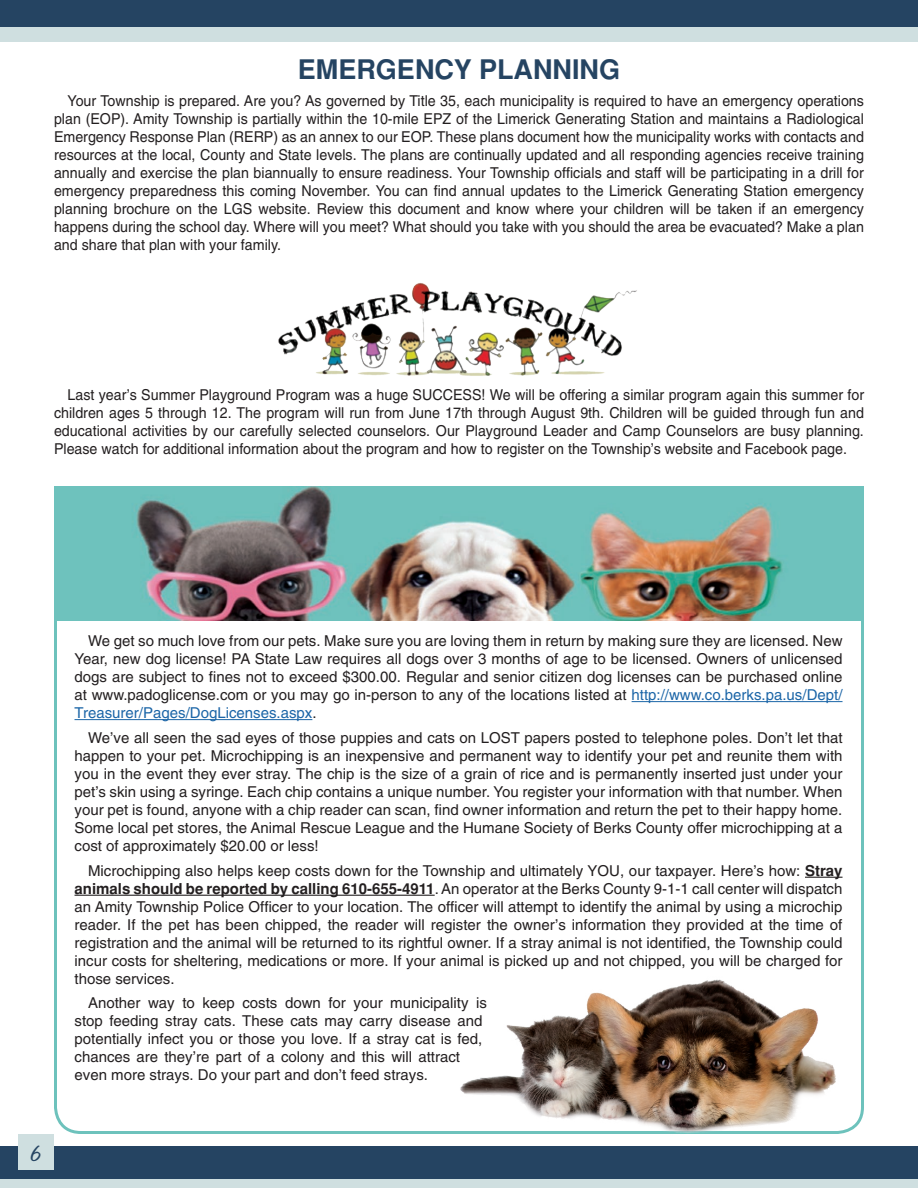
<style>
.page{position:relative;width:918px;height:1188px;background:#fff}
.page>*{position:absolute;margin:0;border:0;box-sizing:border-box;transform-origin:0 0}
.Body_Copy{font:700 27px "Helvetica";color:#254462}
.t1{font:24px "Freehand 575 BT Regular B";color:#254462}
.Body_Copy-2{font:15px/18px "Helvetica";color:#231f20;text-align:justify}
.Body_Copy-3{font:15px/18px "Helvetica";color:#231f20;text-align:justify;scale:.95 1}
.s1{color:#1b65a7}
.s2{font-weight:700}
</style>
<div class="page">
<div style="left:0;top:1146px;width:918px;height:33px;background:#254462"></div>
<div style="left:0;top:1179px;width:918px;height:9px;background:#cfdfe0"></div>
<div style="left:0;top:0;width:918px;height:32px;background:#254462"></div>
<div style="left:0;top:27px;width:918px;height:15px;background:#cfdfe0"></div>
<div style="left:18px;top:1134px;width:36px;height:36px;background:#cfdfe0"></div>
<svg style="left:54px;top:621px;width:810px;height:513px"></svg>
<img style="left:278px;top:283px;width:359px;height:93px">
<img style="left:54px;top:486px;width:810px;height:135px">
<hr style="left:632px;top:701px;width:211px;height:1px;background:#1b65a7">
<hr style="left:75px;top:719px;width:237px;height:1px;background:#1b65a7">
<hr style="left:805px;top:877px;width:38px;height:1px;background:#231f20">
<hr style="left:75px;top:895px;width:360px;height:1px;background:#231f20">
<img style="left:455px;top:977px;width:386px;height:157px">
<p class="Body_Copy" style="left:298px;top:54px;width:324px">EMERGENCY PLANNING</p>
<p class="Body_Copy-3" style="left:54px;top:92px;width:854px;text-indent:13px">Your Township is prepared. Are you? As governed by Title 35, each municipality is required to have an emergency operations plan (EOP). Amity Township is partially within the 10-mile EPZ of the Limerick Generating Station and maintains a Radiological Emergency Response Plan (RERP) as an annex to our EOP. These plans document how the municipality works with contacts and resources at the local, County and State levels. The plans are continually updated and all responding agencies receive training annually and exercise the plan biannually to ensure readiness. Your Township officials and staff will be participating in a drill for emergency preparedness this coming November. You can find annual updates to the Limerick Generating Station emergency planning brochure on the LGS website. Review this document and know where your children will be taken if an emergency happens during the school day. Where will you meet? What should you take with you should the area be evacuated? Make a plan and share that plan with your family.</p>
<p class="Body_Copy-3" style="left:54px;top:386px;width:854px;text-indent:14px">Last year’s Summer Playground Program was a huge SUCCESS! We will be offering a similar program again this summer for children ages 5 through 12. The program will run from June 17th through August 9th. Children will be guided through fun and educational activities by our carefully selected counselors. Our Playground Leader and Camp Counselors are busy planning.<br>Please watch for additional information about the program and how to register on the Township’s website and Facebook page.</p>
<h2 class="t1" style="left:30px;top:1142px;width:13px">6</h2>
<p class="Body_Copy-2" style="left:75px;top:632px;width:770px;text-indent:14px">We get so much love from our pets. Make sure you are loving them in return by making sure they are licensed. New Year, new dog license! PA State Law requires all dogs over 3 months of age to be licensed. Owners of unlicensed dogs are subject to fines not to exceed $300.00. Regular and senior citizen dog licenses can be purchased online at www.padoglicense.com or you may go in-person to any of the locations listed at <span class="s1">http://www.co.berks.pa.us/Dept/ Treasurer/Pages/DogLicenses.aspx</span>.</p>
<p class="Body_Copy-2" style="left:75px;top:729px;width:770px;text-indent:14px">We’ve all seen the sad eyes of those puppies and cats on LOST papers posted to telephone poles. Don’t let that happen to your pet. Microchipping is an inexpensive and permanent way to identify your pet and reunite them with you in the event they ever stray. The chip is the size of a grain of rice and is permanently inserted just under your pet’s skin using a syringe. Each chip contains a unique number. You register your information with that number. When your pet is found, anyone with a chip reader can scan, find owner information and return the pet to their happy home.<br>Some local pet stores, the Animal Rescue League and the Humane Society of Berks County offer microchipping at a cost of approximately $20.00 or less!</p>
<p class="Body_Copy-2" style="left:75px;top:861px;width:770px;text-indent:14px">Microchipping also helps keep costs down for the Township and ultimately YOU, our taxpayer. Here’s how: <span class="s2">Stray animals should be reported by calling 610-655-4911</span>. An operator at the Berks County 9-1-1 call center will dispatch an Amity Township Police Officer to your location. The officer will attempt to identify the animal by using a microchip reader. If the pet has been chipped, the reader will register the owner’s information they provided at the time of registration and the animal will be returned to its rightful owner. If a stray animal is not identified, the Township could incur costs for sheltering, medications or more. If your animal is picked up and not chipped, you will be charged for those services.</p>
<p class="Body_Copy-2" style="left:75px;top:994px;width:414px;text-align:left;text-indent:14px">Another way to keep costs down for your municipality is stop feeding stray cats. These cats may carry disease and potentially infect you or those you love. If a stray cat is fed, chances are they’re part of a colony and this will attract even more strays. Do your part and don’t feed strays.</p>
</div>
